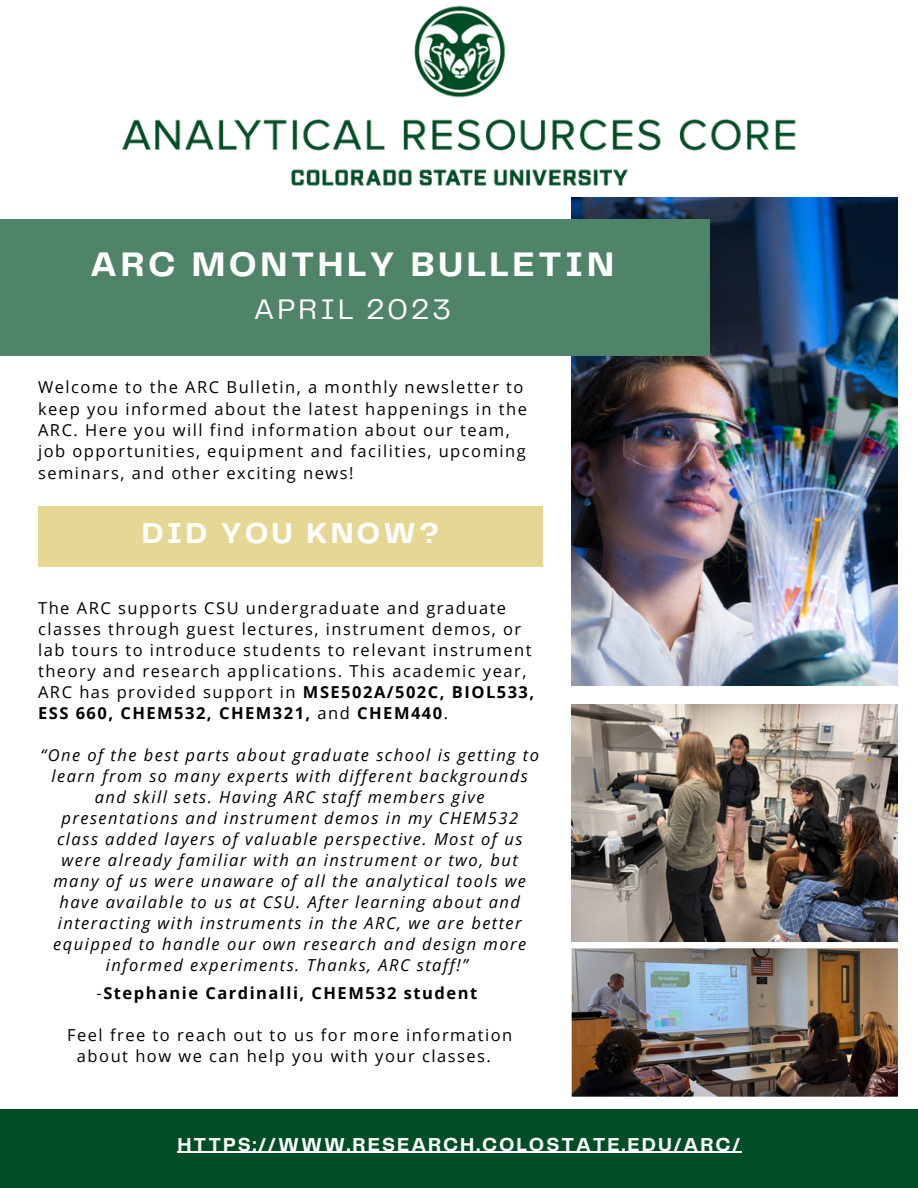
<style>
.page{position:relative;width:918px;height:1188px;background:#fff}
.page>*{position:absolute;margin:0;border:0;box-sizing:border-box;transform-origin:0 0}
.t1{font:700 35.4px "Telegraf";letter-spacing:.1em;color:#fff}
.t2{font:700 30px "Telegraf";letter-spacing:.1em;color:#fff}
.t3{font:29.4px "Telegraf";letter-spacing:.1em;color:#fff}
.t4{font:700 19.5px "Telegraf";letter-spacing:.1em;color:#fafbfb}
.t5{font:16.5px/21px "Open Sans";letter-spacing:.09em;color:#000}
.t6{font:italic 16.5px/21px "Open Sans";letter-spacing:.09em;color:#000;text-align:center}
.t7{font:700 16.5px "Open Sans";letter-spacing:.09em;color:#000}
.s1{font-weight:700}
.s2{font-weight:400}
</style>
<div class="page">
<div style="left:0;top:1109px;width:918px;height:79px;background:#014d25"></div>
<img style="left:571px;top:197px;width:327px;height:488px">
<img style="left:122px;top:5px;width:708px;height:214px">
<div style="left:0;top:219px;width:710px;height:136px;background:#508468"></div>
<div style="left:38px;top:506px;width:505px;height:61px;background:#e6d794"></div>
<img style="left:571px;top:705px;width:327px;height:236px">
<img style="left:571px;top:949px;width:327px;height:147px">
<hr style="left:178px;top:1152px;width:564px;height:1px;background:#fafbfb">
<p class="t1" style="left:90px;top:249px;width:525px">ARC MONTHLY BULLETIN</p>
<p class="t3" style="left:254px;top:297px;width:199px">APRIL 2023</p>
<p class="t5" style="left:38px;top:376px;width:490px">Welcome to the ARC Bulletin, a monthly newsletter to keep you informed about the latest happenings in the ARC. Here you will find information about our team, job opportunities, equipment and facilities, upcoming seminars, and other exciting news!</p>
<p class="t2" style="left:142px;top:521px;width:299px">DID YOU KNOW?</p>
<p class="t5" style="left:38px;top:597px;width:498px">The ARC supports CSU undergraduate and graduate classes through guest lectures, instrument demos, or lab tours to introduce students to relevant instrument theory and research applications. This academic year, ARC has provided support in <span class="s1">MSE502A/502C, BIOL533, ESS 660, CHEM532, CHEM321,</span> and <span class="s1">CHEM440</span>.</p>
<p class="t6" style="left:40px;top:744px;width:500px">“One of the best parts about graduate school is getting to learn from so many experts with different backgrounds and skill sets. Having ARC staff members give presentations and instrument demos in my CHEM532 class added layers of valuable perspective. Most of us were already familiar with an instrument or two, but many of us were unaware of all the analytical tools we have available to us at CSU. After learning about and interacting with instruments in the ARC, we are better equipped to handle our own research and design more informed experiments. Thanks, ARC staff!”</p>
<p class="t7" style="left:97px;top:981px;width:382px"><span class="s2">-</span>Stephanie Cardinalli, CHEM532 student</p>
<p class="t5" style="left:77px;top:1024px;width:437px;text-indent:-10px">Feel free to reach out to us for more information about how we can help you with your classes.</p>
<p class="t4" style="left:178px;top:1136px;width:564px">HTTPS://WWW.RESEARCH.COLOSTATE.EDU/ARC/</p>
</div>
